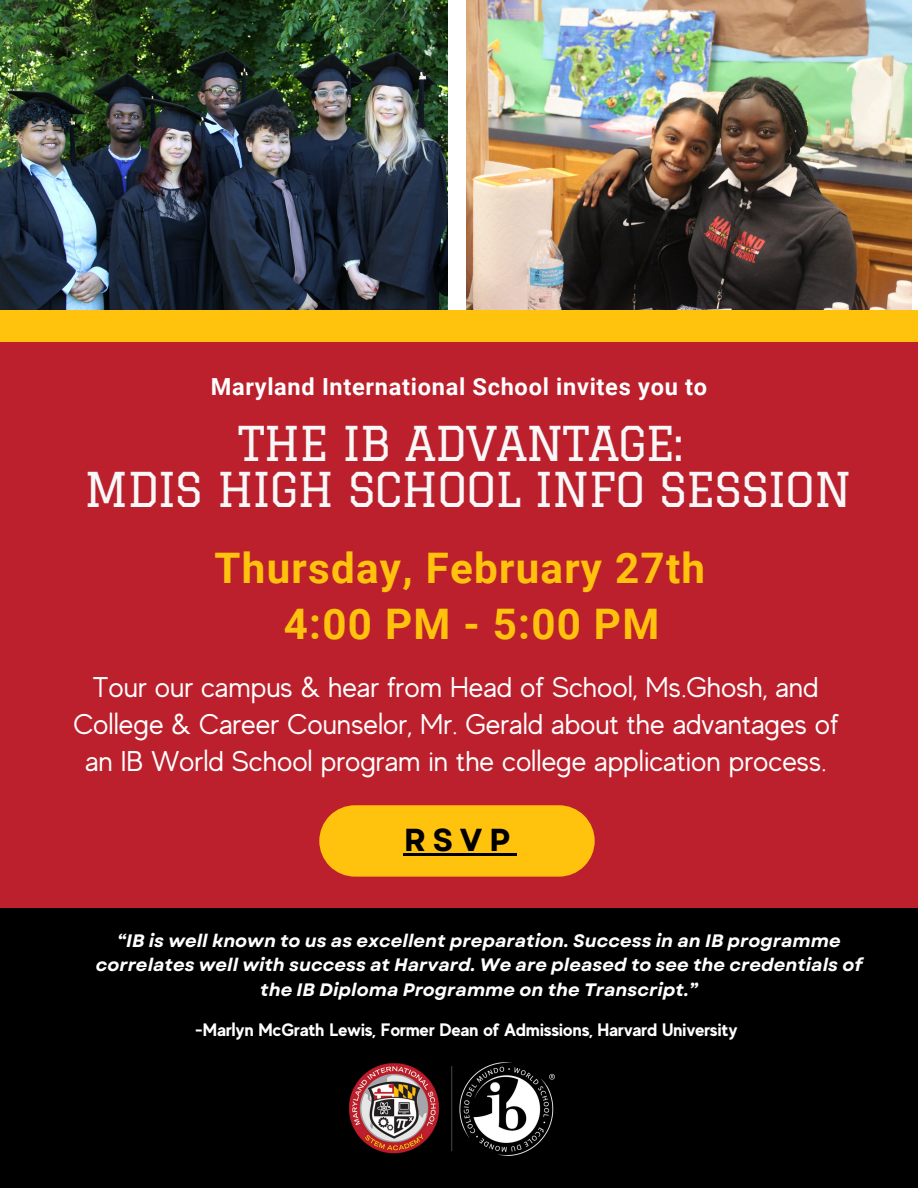
<style>
.page{position:relative;width:918px;height:1188px;background:#fff}
.page>*{position:absolute;margin:0;border:0;box-sizing:border-box;transform-origin:0 0}
.t1{font:46.95px/46.2px "Graduate";letter-spacing:-.03em;color:#f8f8f8;text-align:center}
.t2{font:700 42.15px/55.9px "Roboto";letter-spacing:.03em;color:#ffc20d;text-align:center}
.t3{font:700 31.8px "Garet";color:#000}
.t4{font:28.5px/37.2px "MADE Evolve Sans";color:#fff;text-align:center}
.t5{font:700 23.55px "Roboto";letter-spacing:.03em;color:#fff}
.t6{font:italic 700 18px/24.8px "Garet";color:#fff;text-align:center}
.t7{font:700 18px "MADE Evolve Sans";color:#fff}
</style>
<div class="page">
<div style="left:0;top:897px;width:918px;height:291px;background:#000"></div>
<img style="left:0;top:0;width:448px;height:310px">
<img style="left:466px;top:0;width:446px;height:310px">
<div style="left:0;top:338px;width:918px;height:570px;background:#bd202d"></div>
<div style="left:0;top:310px;width:918px;height:32px;background:#ffc20d"></div>
<img style="left:350px;top:1062px;width:205px;height:93px">
<svg style="left:319px;top:805px;width:276px;height:72px;background:#f8b50f"></svg>
<hr style="left:404px;top:854px;width:113px;height:2px;background:#000">
<h5 class="t5" style="left:211px;top:373px;width:498px">Maryland International School invites you to</h5>
<p class="t1" style="left:84px;top:420px;width:769px">THE IB ADVANTAGE:<br>MDIS HIGH SCHOOL INFO SESSION</p>
<h3 class="t2" style="left:215px;top:541px;width:492px">Thursday, February 27th<br>4:00 PM - 5:00 PM</h3>
<h4 class="t4" style="left:73px;top:669px;width:767px">Tour our campus &amp; hear from Head of School, Ms.Ghosh, and<br>College &amp; Career Counselor, Mr. Gerald about the advantages of an IB World School program in the college application process.</h4>
<p class="t3" style="left:404px;top:817px;width:108px">RSVP</p>
<h1 class="t6" style="left:96px;top:928px;width:768px">“IB is well known to us as excellent preparation. Success in an IB programme correlates well with success at Harvard. We are pleased to see the credentials of the IB Diploma Programme on the Transcript.”</h1>
<h2 class="t7" style="left:195px;top:1020px;width:544px">-Marlyn McGrath Lewis, Former Dean of Admissions, Harvard University</h2>
</div>
